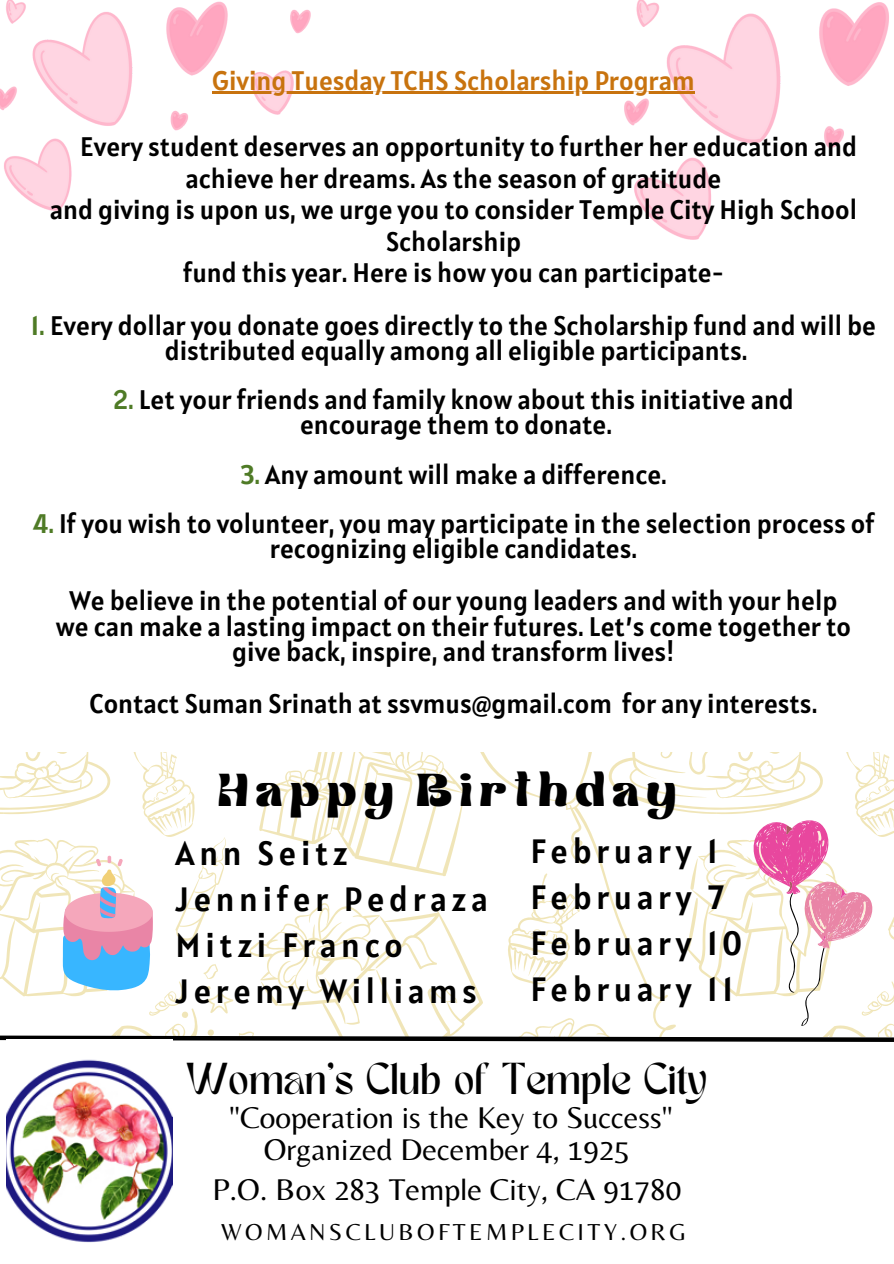
<style>
.page{position:relative;width:894px;height:1264px;background:#fff}
.page>*{position:absolute;margin:0;border:0;box-sizing:border-box;transform-origin:0 0}
.t1{font:46.05px "Klemer Display";letter-spacing:.14em;color:#000}
.t2{font:33.6px/46.2px "Alatsi";letter-spacing:.14em;color:#000}
.t3{font:31.2px/33.2px "Belleza";color:#000;text-align:center}
.t4{font:26.7px/24.8px "Alatsi";color:#000;text-align:center}
.t5{font:26.7px "Alatsi";color:#c8730e}
.t6{font:24px "Belleza";letter-spacing:.14em;color:#000}
.s1{color:#4f7b26}
.s2{font-family:"TANMERINGUE"}
</style>
<div class="page">
<svg style="left:0;top:752px;width:893px;height:281px"></svg>
<svg style="left:0;top:1033px;width:893px;height:9px"></svg>
<img style="left:7px;top:1039px;width:165px;height:204px">
<svg style="left:62px;top:855px;width:91px;height:136px"></svg>
<img style="left:624px;top:0;width:265px;height:240px">
<img style="left:0;top:0;width:310px;height:210px">
<hr style="left:212px;top:92px;width:482px;height:2px;background:#c8730e">
<svg style="left:752px;top:820px;width:119px;height:205px"></svg>
<h3 class="t5" style="left:212px;top:63px;width:483px">Giving Tuesday TCHS Scholarship Program</h3>
<h3 class="t4" style="left:80px;top:134px;width:778px">Every student deserves an opportunity to further her education and</h3>
<h3 class="t4" style="left:186px;top:165px;width:537px">achieve her dreams. As the season of gratitude</h3>
<h3 class="t4" style="left:50px;top:197px;width:808px">and giving is upon us, we urge you to consider Temple City High School</h3>
<h3 class="t4" style="left:385px;top:228px;width:137px">Scholarship</h3>
<h3 class="t4" style="left:183px;top:260px;width:542px">fund this year. Here is how you can participate-</h3>
<h3 class="t4" style="left:31px;top:313px;width:846px"><span class="s1">1.</span> Every dollar you donate goes directly to the Scholarship fund and will be distributed equally among all eligible participants.</h3>
<h3 class="t4" style="left:113px;top:387px;width:682px"><span class="s1">2.</span> Let your friends and family know about this initiative and encourage them to donate.</h3>
<h3 class="t4" style="left:240px;top:461px;width:428px"><span class="s1">3.</span> Any amount will make a difference.</h3>
<h3 class="t4" style="left:32px;top:511px;width:843px"><span class="s1">4.</span> If you wish to volunteer, you may participate in the selection process of recognizing eligible candidates.</h3>
<p class="t4" style="left:56px;top:587px;width:796px;line-height:25.8px">We believe in the potential of our young leaders and with your help we can make a lasting impact on their futures. Let’s come together to give back, inspire, and transform lives!</p>
<h1 class="t4" style="left:90px;top:691px;width:729px">Contact Suman Srinath at ssvmus@gmail.com for any interests.</h1>
<p class="t1" style="left:217px;top:771px;width:460px">Happy Birthday</p>
<h2 class="t2" style="left:175px;top:829px;width:313px">Ann Seitz<br>Jennifer Pedraza<br>Mitzi Franco<br>Jeremy Williams</h2>
<p class="t2" style="left:530px;top:827px;width:213px">February 1<br>February 7<br>February 10<br>February 11</p>
<p class="t3" style="left:186px;top:1066px;width:522px"><span class="s2">Woman’s Club of Temple City </span>"Cooperation is the Key to Success"<br>Organized December 4, 1925</p>
<p class="t3" style="left:212px;top:1172px;width:470px">P.O. Box 283 Temple City, CA 91780</p>
<p class="t6" style="left:221px;top:1217px;width:465px">WOMANSCLUBOFTEMPLECITY.ORG</p>
</div>
